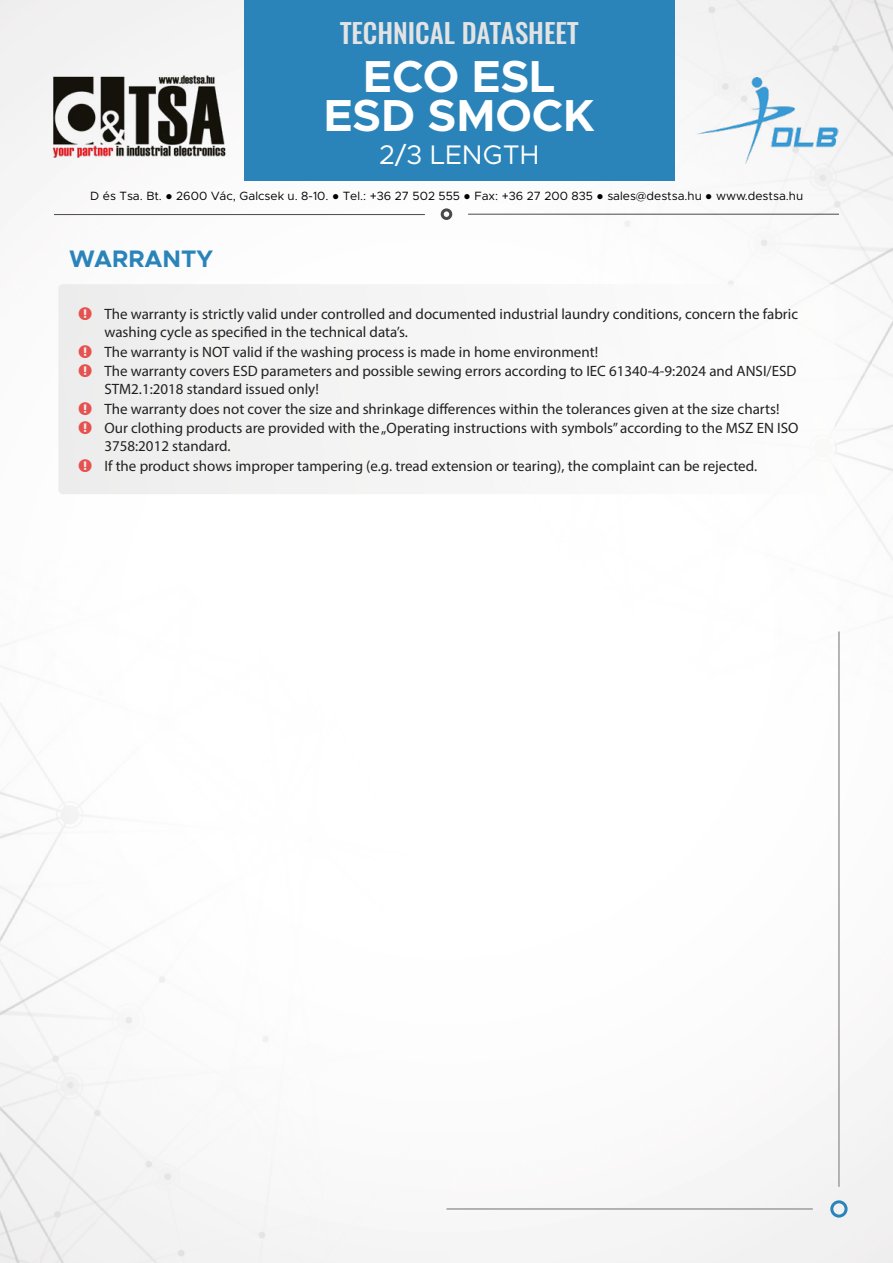
<style>
.page{position:relative;width:893px;height:1263px;background:#fff}
.page>*{position:absolute;margin:0;border:0;box-sizing:border-box;transform-origin:0 0}
.t1{font:700 45px/39px "Metropolis";color:#fff;text-align:center}
.t2{font:500 27px "Oswald";color:#e3e3e3}
.t3{font:27px "Metropolis";color:#fff}
.t4{font:700 24px "Metropolis";color:#2a84ba}
.t5{font:15px/19.5px "Myriad Pro";color:#212121}
.t6{font:12px "Metropolis";color:#000}
.s1{font-family:"Arial";font-weight:900}
</style>
<div class="page">
<img style="left:0;top:0;width:893px;height:1263px">
<div style="left:441px;top:208px;width:11px;height:12px;border:3px solid #4a4a49;border-radius:50%"></div>
<hr style="left:54px;top:214px;width:371px;height:1px;background:#4a4a49">
<img style="left:445px;top:0;width:448px;height:702px">
<img style="left:0;top:561px;width:448px;height:702px">
<img style="left:44px;top:68px;width:189px;height:95px">
<div style="left:244px;top:0;width:430px;height:181px;background:#2a84ba"></div>
<div style="left:830px;top:1200px;width:18px;height:17px;border:3px solid #2a84ba;border-radius:50%"></div>
<hr style="left:838px;top:631px;width:2px;height:556px;background:#9d9d9c">
<hr style="left:446px;top:1208px;width:367px;height:2px;background:#9d9d9c">
<div style="left:58px;top:284px;width:777px;height:210px;background:#f5f5f5;border-radius:4px"></div>
<img style="left:696px;top:77px;width:143px;height:86px">
<h2 class="t2" style="left:340px;top:14px;width:240px">TECHNICAL DATASHEET</h2>
<h1 class="t1" style="left:324px;top:57px;width:272px">ECO ESL<br>ESD SMOCK</h1>
<h2 class="t3" style="left:379px;top:138px;width:162px">2/3 LENGTH</h2>
<p class="t6" style="left:90px;top:188px;width:714px">D és Tsa. Bt. <span class="s1">●</span> 2600 Vác, Galcsek u. 8-10. <span class="s1">●</span> Tel.: +36 27 502 555 <span class="s1">●</span> Fax: +36 27 200 835 <span class="s1">●</span> sales@destsa.hu <span class="s1">●</span> www.destsa.hu</p>
<h3 class="t4" style="left:69px;top:243px;width:146px">WARRANTY</h3>
<p class="t5" style="left:104px;top:305px;width:695px;line-height:18px">The warranty is strictly valid under controlled and documented industrial laundry conditions, concern the fabric washing cycle as specified in the technical data’s.</p>
<p class="t5" style="left:104px;top:341px;width:694px">The warranty is NOT valid if the washing process is made in home environment!<br>The warranty covers ESD parameters and possible sewing errors according to IEC 61340-4-9:2024 and ANSI/ESD</p>
<p class="t5" style="left:104px;top:379px;width:695px">STM2.1:2018 standard issued only!<br>The warranty does not cover the size and shrinkage differences within the tolerances given at the size charts!<br>Our clothing products are provided with the „Operating instructions with symbols” according to the MSZ EN ISO</p>
<p class="t5" style="left:104px;top:436px;width:654px">3758:2012 standard.<br>If the product shows improper tampering (e.g. tread extension or tearing), the complaint can be rejected.</p>
</div>
